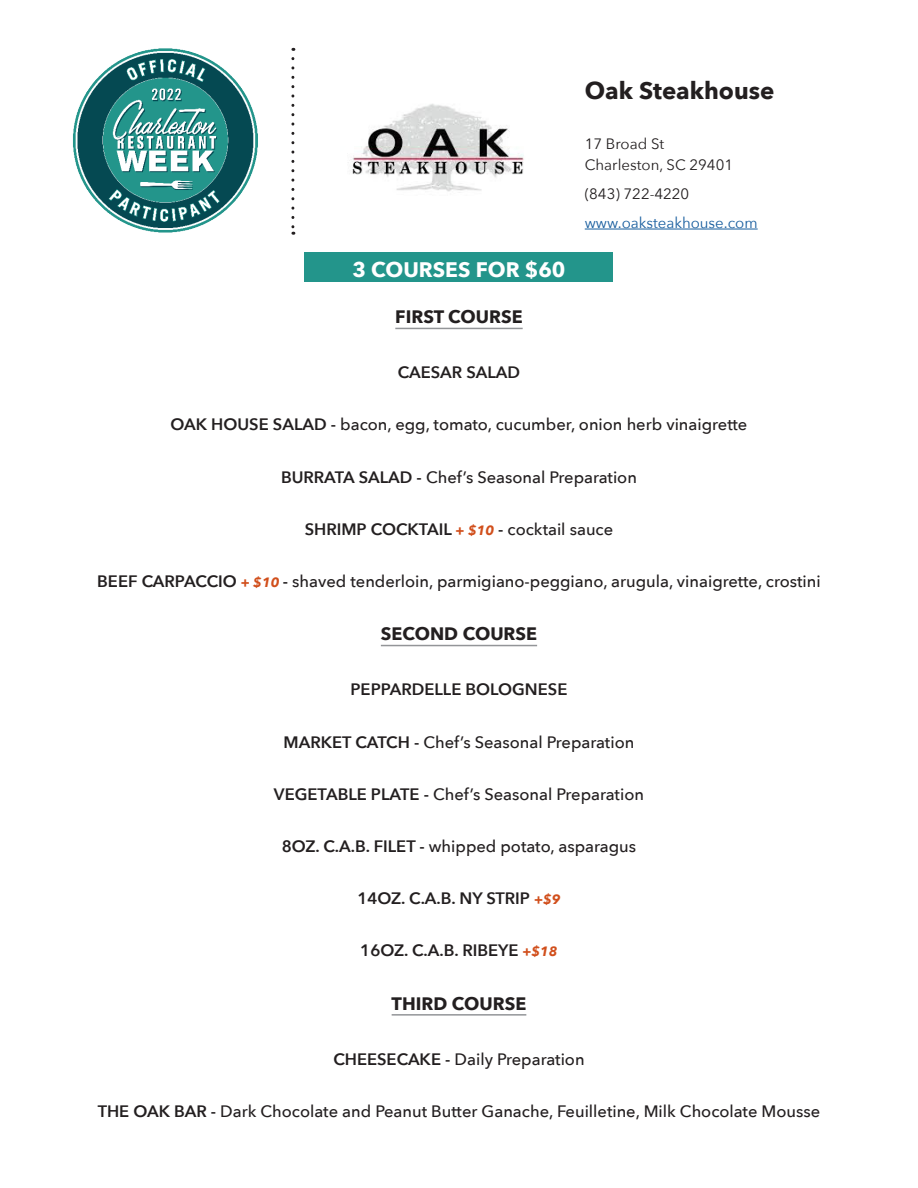
<style>
.page{position:relative;width:918px;height:1188px;background:#fff}
.page>*{position:absolute;margin:0;border:0;box-sizing:border-box;transform-origin:0 0}
.restaurant_name{font:700 24px "Avenir Next";color:#231f20}
.description{font:700 21px "Avenir Next";color:#fff}
.category{font:700 18px "Avenir Next";color:#231f20}
.menu_item{font:500 16.5px "Avenir Next";color:#231f20}
.menu_item-2{font:600 16.5px "Avenir Next";color:#231f20}
.Address{font:15px "Avenir Next";color:#231f20}
.phone_url{font:15px "Avenir Next";color:#175d9e}
.phone_url-2{font:15px "Avenir Next";color:#231f20}
.s1{font-weight:600}
.s2{font-weight:700;font-style:italic;font-size:13.5px;color:#d14f1c}
.s3{font-weight:500}
</style>
<div class="page">
<hr style="left:585px;top:229px;width:173px;height:1px;background:#175d9e">
<svg style="left:291px;top:59px;width:3px;height:176px"></svg>
<hr style="left:395px;top:328px;width:128px;height:1px;background:#939598">
<hr style="left:381px;top:645px;width:156px;height:1px;background:#939598">
<hr style="left:392px;top:1014px;width:134px;height:2px;background:#939598">
<div style="left:305px;top:252px;width:308px;height:29px;background:#23958b"></div>
<img style="left:73px;top:48px;width:185px;height:185px">
<img style="left:348px;top:104px;width:176px;height:88px">
<p class="description" style="left:352px;top:252px;width:215px">3 COURSES FOR $60</p>
<p class="category" style="left:395px;top:301px;width:129px">FIRST COURSE</p>
<p class="restaurant_name" style="left:585px;top:69px;width:191px">Oak Steakhouse</p>
<p class="Address" style="left:585px;top:131px;width:81px">17 Broad St</p>
<p class="Address" style="left:585px;top:152px;width:150px">Charleston, SC 29401</p>
<p class="phone_url-2" style="left:585px;top:181px;width:106px">(843) 722-4220</p>
<p class="phone_url" style="left:585px;top:210px;width:174px">www.oaksteakhouse.com</p>
<p class="menu_item-2" style="left:398px;top:358px;width:124px">CAESAR SALAD</p>
<p class="menu_item" style="left:171px;top:411px;width:578px"><span class="s1">OAK HOUSE SALAD -</span> bacon, egg, tomato, cucumber, onion herb vinaigrette</p>
<p class="menu_item" style="left:281px;top:463px;width:358px"><span class="s1">BURRATA SALAD -</span> Chef’s Seasonal Preparation</p>
<p class="menu_item-2" style="left:305px;top:515px;width:310px">SHRIMP COCKTAIL <span class="s2">+ $10</span> - <span class="s3">cocktail sauce</span></p>
<p class="menu_item" style="left:97px;top:567px;width:725px"><span class="s1">BEEF CARPACCIO</span> <span class="s2">+ $10</span> <span class="s1">-</span> shaved tenderloin, parmigiano-peggiano, arugula, vinaigrette, crostini</p>
<p class="category" style="left:381px;top:619px;width:158px">SECOND COURSE</p>
<p class="menu_item-2" style="left:351px;top:675px;width:218px">PEPPARDELLE BOLOGNESE</p>
<p class="menu_item" style="left:284px;top:728px;width:352px"><span class="s1">MARKET CATCH -</span> Chef’s Seasonal Preparation</p>
<p class="menu_item" style="left:274px;top:780px;width:372px"><span class="s1">VEGETABLE PLATE -</span> Chef’s Seasonal Preparation</p>
<p class="menu_item" style="left:282px;top:832px;width:356px"><span class="s1">8OZ. C.A.B. FILET -</span> whipped potato, asparagus</p>
<p class="menu_item-2" style="left:357px;top:884px;width:205px">14OZ. C.A.B. NY STRIP <span class="s2">+$9</span></p>
<p class="menu_item-2" style="left:360px;top:936px;width:199px">16OZ. C.A.B. RIBEYE <span class="s2">+$18</span></p>
<p class="category" style="left:392px;top:988px;width:136px">THIRD COURSE</p>
<p class="menu_item" style="left:333px;top:1045px;width:253px"><span class="s1">CHEESECAKE -</span> Daily Preparation</p>
<p class="menu_item" style="left:98px;top:1097px;width:724px"><span class="s1">THE OAK BAR -</span> Dark Chocolate and Peanut Butter Ganache, Feuilletine, Milk Chocolate Mousse</p>
</div>
